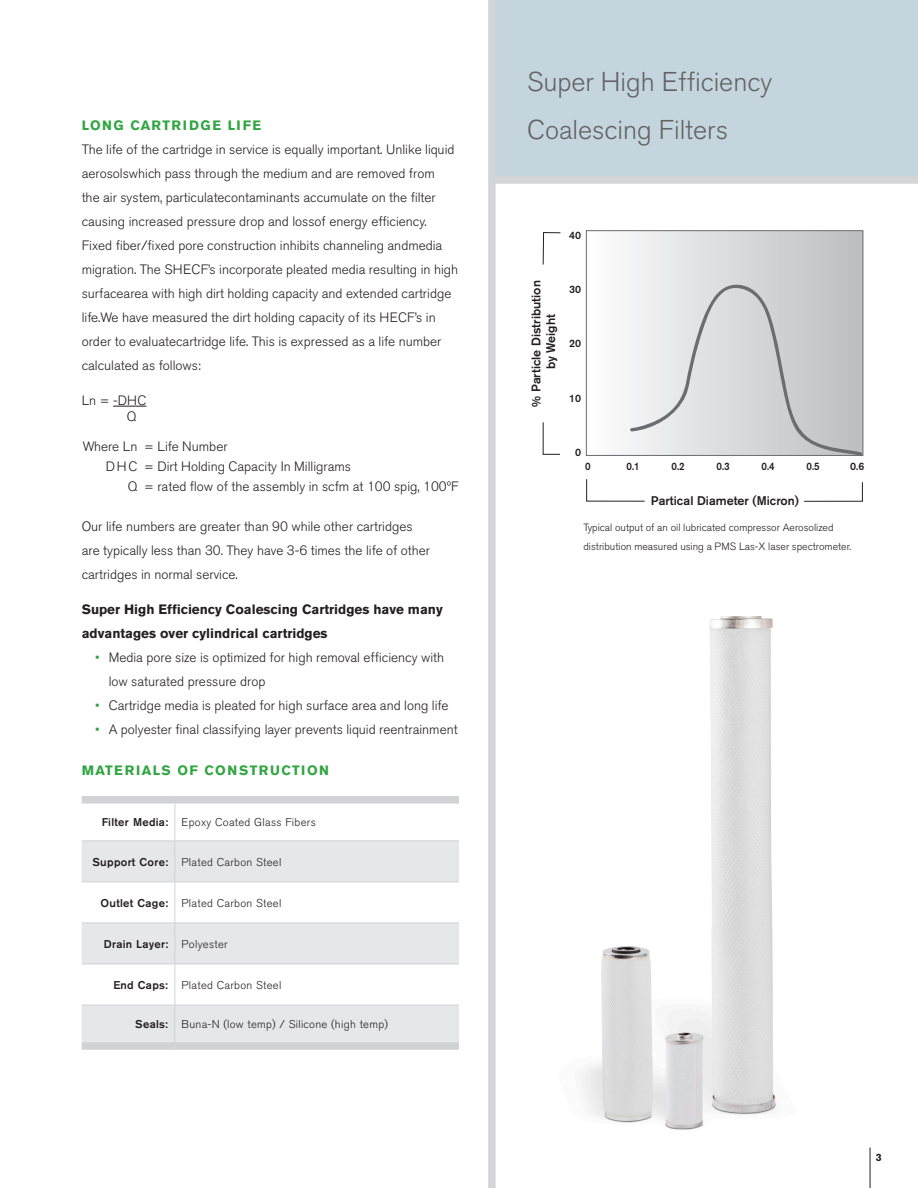
<style>
.page{position:relative;width:918px;height:1188px;background:#fff}
.page>*{position:absolute;margin:0;border:0;box-sizing:border-box;transform-origin:0 0}
.Body_Copy_Headline{font:300 27px/48px "Akzidenz Grotesk BE";color:#636366}
.Body_Copy__16pt_Lead{font:300 13.5px/24px "Akzidenz Grotesk BE";color:#231f20}
.Bullet_Copy{font:300 13.5px/24px "Akzidenz Grotesk BE";color:#231f20}
.Body_Copy_Sub-Headli{font:700 13.5px/24px "Akzidenz Grotesk BE";color:#231f20}
.Body_Copy_Headline-2{font:700 13.5px "Akzidenz Grotesk BE";letter-spacing:.1em;color:#32a543}
.Table_Header_Bold{font:300 13.5px "Akzidenz Grotesk BE";color:#231f20}
.t1{font:500 12.45px/14.7px "Akzidenz Grotesk BE";color:#231f20;text-align:center}
.t2{font:300 11.25px "Akzidenz Grotesk BE";letter-spacing:.025em;color:#231f20}
.t3{font:500 11.25px "Akzidenz Grotesk BE";letter-spacing:.025em;color:#231f20}
.t4{font:500 10.65px "Akzidenz Grotesk BE";color:#231f20;scale:.92 1}
.t5{font:500 10.65px "Akzidenz Grotesk BE";color:#231f20}
.Legal_Disclaimer{font:300 10.5px/19.5px "Akzidenz Grotesk BE";color:#231f20}
.t6{font:700 10.5px "Akzidenz Grotesk BE";color:#231f20}
.s1{color:#32a543}
</style>
<div class="page">
<div style="left:492px;top:0;width:426px;height:180px;background:#c5d5de"></div>
<div style="left:492px;top:176px;width:426px;height:8px;background:#d4d5d7"></div>
<div style="left:488px;top:0;width:8px;height:1188px;background:#d4d5d7"></div>
<hr style="left:870px;top:1148px;width:1px;height:40px;background:#231f20">
<hr style="left:113px;top:406px;width:33px;height:1px;background:#231f20">
<img style="left:581px;top:616px;width:196px;height:514px">
<div style="left:586px;top:231px;width:277px;height:224px;background:linear-gradient(to right,#fdfefe,#bcbdc0)"></div>
<svg style="left:542px;top:422px;width:18px;height:33px"></svg>
<svg style="left:586px;top:479px;width:59px;height:23px"></svg>
<svg style="left:804px;top:482px;width:59px;height:20px"></svg>
<svg style="left:629px;top:284px;width:234px;height:172px;background:#d2d3d5"></svg>
<svg style="left:542px;top:232px;width:19px;height:33px"></svg>
<svg style="left:82px;top:841px;width:377px;height:201px;fill:#e6e7e9"></svg>
<svg style="left:82px;top:965px;width:377px;height:40px"></svg>
<hr style="left:175px;top:804px;width:1px;height:36px;background:#d1d2d4">
<hr style="left:82px;top:840px;width:93px;height:1px;background:#d1d2d4">
<hr style="left:175px;top:840px;width:284px;height:1px;background:#d1d2d4">
<hr style="left:175px;top:841px;width:1px;height:41px;background:#d1d2d4">
<hr style="left:175px;top:882px;width:1px;height:41px;background:#d1d2d4">
<hr style="left:175px;top:923px;width:1px;height:41px;background:#d1d2d4">
<hr style="left:175px;top:964px;width:1px;height:41px;background:#d1d2d4">
<hr style="left:175px;top:1005px;width:1px;height:37px;background:#d1d2d4">
<div style="left:82px;top:796px;width:93px;height:8px;background:#d1d2d4"></div>
<div style="left:175px;top:796px;width:284px;height:8px;background:#d1d2d4"></div>
<hr style="left:82px;top:882px;width:93px;height:1px;background:#d1d2d4">
<hr style="left:175px;top:882px;width:284px;height:1px;background:#d1d2d4">
<hr style="left:82px;top:923px;width:93px;height:1px;background:#d1d2d4">
<hr style="left:175px;top:923px;width:284px;height:1px;background:#d1d2d4">
<hr style="left:82px;top:964px;width:93px;height:1px;background:#d1d2d4">
<hr style="left:175px;top:964px;width:284px;height:1px;background:#d1d2d4">
<hr style="left:82px;top:1005px;width:93px;height:1px;background:#d1d2d4">
<hr style="left:175px;top:1005px;width:284px;height:1px;background:#d1d2d4">
<div style="left:82px;top:1042px;width:93px;height:8px;background:#d1d2d4"></div>
<div style="left:175px;top:1042px;width:284px;height:8px;background:#d1d2d4"></div>
<p class="Body_Copy_Headline-2" style="left:82px;top:117px;width:181px">LONG CARTRIDGE LIFE</p>
<p class="Body_Copy__16pt_Lead" style="left:82px;top:138px;width:378px">The life of the cartridge in service is equally important. Unlike liquid aerosolswhich pass through the medium and are removed from<br>the air system, particulatecontaminants accumulate on the filter causing increased pressure drop and lossof energy efficiency.<br>Fixed fiber/fixed pore construction inhibits channeling andmedia migration. The SHECF’s incorporate pleated media resulting in high surfacearea with high dirt holding capacity and extended cartridge life.We have measured the dirt holding capacity of its HECF’s in order to evaluatecartridge life. This is expressed as a life number calculated as follows:</p>
<p class="Body_Copy__16pt_Lead" style="left:82px;top:388px;width:66px">Ln = -DHC</p>
<p class="Body_Copy__16pt_Lead" style="left:127px;top:405px;width:11px">Q</p>
<p class="Body_Copy__16pt_Lead" style="left:83px;top:435px;width:56px">Where Ln</p>
<p class="Body_Copy__16pt_Lead" style="left:144px;top:435px;width:85px">= Life Number</p>
<p class="Table_Header_Bold" style="left:106px;top:459px;width:33px">DHC</p>
<p class="Body_Copy__16pt_Lead" style="left:144px;top:455px;width:208px">= Dirt Holding Capacity In Milligrams</p>
<p class="Body_Copy__16pt_Lead" style="left:128px;top:475px;width:11px">Q</p>
<p class="Body_Copy__16pt_Lead" style="left:144px;top:475px;width:316px">= rated flow of the assembly in scfm at 100 spig, 100ºF</p>
<p class="Body_Copy__16pt_Lead" style="left:82px;top:515px;width:350px">Our life numbers are greater than 90 while other cartridges are typically less than 30. They have 3-6 times the life of other cartridges in normal service.</p>
<p class="Body_Copy_Sub-Headli" style="left:82px;top:597px;width:363px">Super High Efficiency Coalescing Cartridges have many advantages over cylindrical cartridges</p>
<p class="Bullet_Copy" style="left:109px;top:646px;width:337px;text-indent:-14px"><span class="s1">•</span> Media pore size is optimized for high removal efficiency with low saturated pressure drop</p>
<p class="Bullet_Copy" style="left:95px;top:694px;width:355px"><span class="s1">•</span> Cartridge media is pleated for high surface area and long life</p>
<p class="Bullet_Copy" style="left:95px;top:718px;width:364px"><span class="s1">•</span> A polyester final classifying layer prevents liquid reentrainment</p>
<p class="Body_Copy_Headline-2" style="left:82px;top:763px;width:249px">MATERIALS OF CONSTRUCTION</p>
<p class="t3" style="left:102px;top:815px;width:68px">Filter Media:</p>
<p class="t2" style="left:182px;top:816px;width:136px">Epoxy Coated Glass Fibers</p>
<p class="t3" style="left:93px;top:855px;width:77px">Support Core:</p>
<p class="t2" style="left:182px;top:855px;width:101px">Plated Carbon Steel</p>
<p class="t3" style="left:101px;top:896px;width:69px">Outlet Cage:</p>
<p class="t2" style="left:182px;top:896px;width:101px">Plated Carbon Steel</p>
<p class="t3" style="left:104px;top:937px;width:66px">Drain Layer:</p>
<p class="t2" style="left:182px;top:937px;width:48px">Polyester</p>
<p class="t3" style="left:113px;top:978px;width:56px">End Caps:</p>
<p class="t2" style="left:182px;top:979px;width:101px">Plated Carbon Steel</p>
<p class="t3" style="left:135px;top:1017px;width:34px">Seals:</p>
<p class="t2" style="left:182px;top:1018px;width:208px">Buna-N (low temp) / Silicone (high temp)</p>
<p class="Body_Copy_Headline" style="left:527px;top:58px;width:247px">Super High Efficiency<br>Coalescing Filters</p>
<p class="t5" style="left:569px;top:228px;width:14px">40</p>
<p class="t1" style="left:529px;top:407px;width:128px;rotate:-90deg">% Particle Distribution by Weight</p>
<p class="t5" style="left:569px;top:283px;width:14px">30</p>
<p class="t5" style="left:569px;top:337px;width:14px">20</p>
<p class="t5" style="left:569px;top:392px;width:14px">10</p>
<p class="t5" style="left:575px;top:446px;width:8px">0</p>
<p class="t4" style="left:585px;top:460px;width:8px">0</p>
<p class="t4" style="left:627px;top:460px;width:16px">0.1</p>
<p class="t4" style="left:672px;top:460px;width:16px">0.2</p>
<p class="t4" style="left:717px;top:460px;width:16px">0.3</p>
<p class="t4" style="left:762px;top:460px;width:16px">0.4</p>
<p class="t4" style="left:807px;top:460px;width:16px">0.5</p>
<p class="t5" style="left:850px;top:460px;width:16px">0.6</p>
<p class="t1" style="left:651px;top:493px;width:149px">Partical Diameter (Micron)</p>
<p class="Legal_Disclaimer" style="left:584px;top:517px;width:269px">Typical output of an oil lubricated compressor Aerosolized distribution measured using a PMS Las-X laser spectrometer.</p>
<p class="t6" style="left:876px;top:1151px;width:7px">3</p>
</div>
